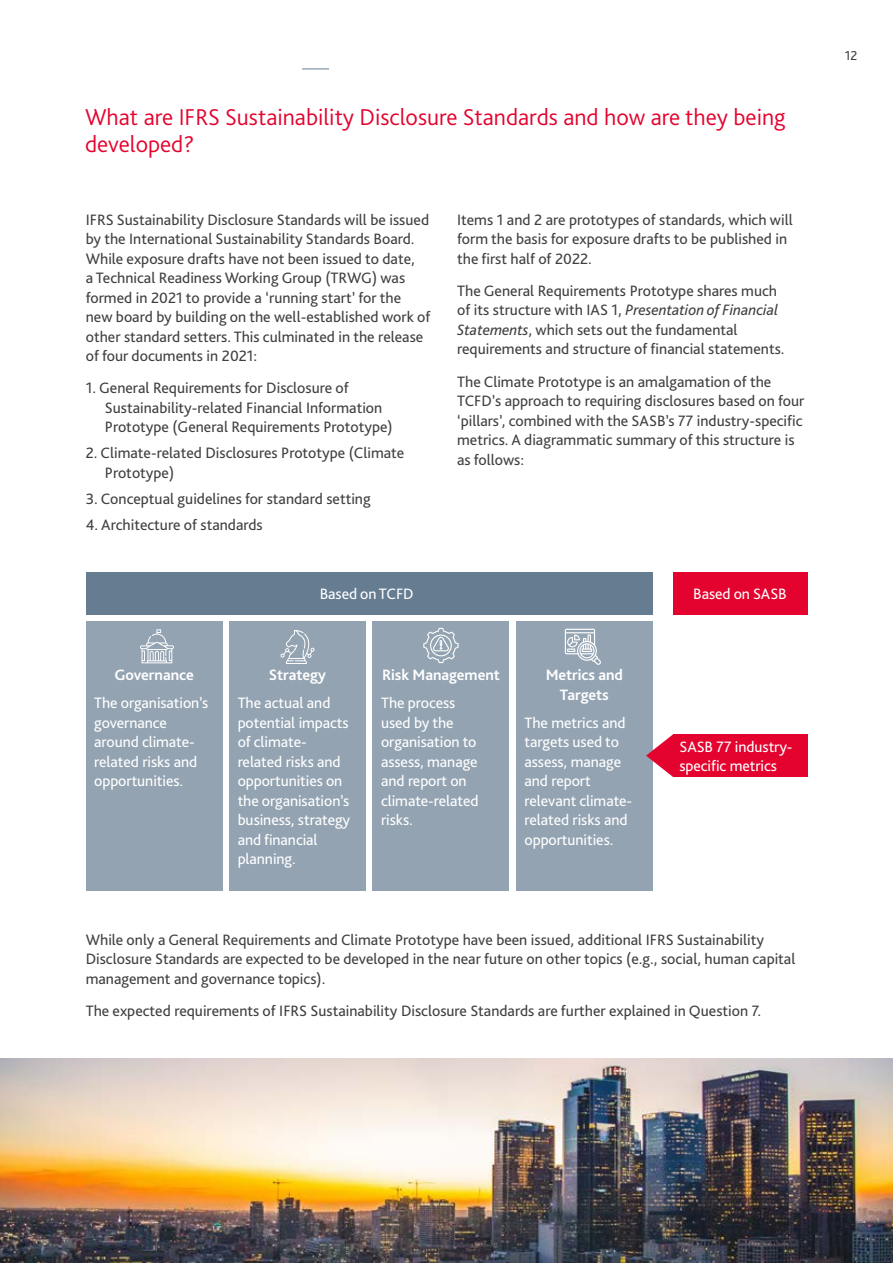
<style>
.page{position:relative;width:893px;height:1263px;background:#fff}
.page>*{position:absolute;margin:0;border:0;box-sizing:border-box;transform-origin:0 0}
.t1{font:300 24px/27px "Bliss Pro";color:#e4032e}
.t2{font:15.75px/19.5px "Bliss Pro";color:#404040}
.t3{font:15.75px/19.5px "Bliss Pro";letter-spacing:-.005em;color:#fff}
.t4{font:700 15.75px/19.5px "Bliss Pro";letter-spacing:-.005em;color:#fff;text-align:center}
.t5{font:13.5px "Bliss Pro";color:#404040}
.s1{font-style:italic}
</style>
<div class="page">
<div style="left:86px;top:621px;width:136px;height:269px;background:#93a3b2"></div>
<div style="left:229px;top:621px;width:137px;height:269px;background:#93a3b2"></div>
<div style="left:373px;top:621px;width:136px;height:269px;background:#93a3b2"></div>
<div style="left:516px;top:621px;width:137px;height:269px;background:#93a3b2"></div>
<svg style="left:140px;top:629px;width:34px;height:34px"></svg>
<div style="left:86px;top:572px;width:567px;height:42px;background:#657c91"></div>
<div style="left:673px;top:572px;width:134px;height:42px;background:#e4032e"></div>
<div style="left:673px;top:734px;width:134px;height:43px;background:#e4032e"></div>
<svg style="left:646px;top:734px;width:27px;height:43px"></svg>
<svg style="left:280px;top:630px;width:35px;height:34px"></svg>
<svg style="left:423px;top:628px;width:36px;height:35px"></svg>
<svg style="left:565px;top:629px;width:36px;height:36px"></svg>
<img style="left:0;top:1059px;width:893px;height:204px">
<svg style="left:302px;top:69px;width:27px;height:1px"></svg>
<h1 class="t1" style="left:85px;top:102px;width:702px">What are IFRS Sustainability Disclosure Standards and how are they being developed?</h1>
<p class="t2" style="left:86px;top:209px;width:346px">IFRS Sustainability Disclosure Standards will be issued by the International Sustainability Standards Board.<br>While exposure drafts have not been issued to date,<br>a Technical Readiness Working Group (TRWG) was formed in 2021 to provide a ‘running start’ for the new board by building on the well-established work of other standard setters. This culminated in the release of four documents in 2021:</p>
<p class="t2" style="left:105px;top:378px;width:289px;text-indent:-19px">1. General Requirements for Disclosure of<br>Sustainability-related Financial Information<br>Prototype (General Requirements Prototype)</p>
<p class="t2" style="left:105px;top:443px;width:301px;text-indent:-19px">2. Climate-related Disclosures Prototype (Climate<br>Prototype)</p>
<p class="t2" style="left:86px;top:488px;width:286px">3. Conceptual guidelines for standard setting</p>
<p class="t2" style="left:86px;top:514px;width:179px">4. Architecture of standards</p>
<p class="t2" style="left:457px;top:209px;width:337px">Items 1 and 2 are prototypes of standards, which will form the basis for exposure drafts to be published in the first half of 2022.</p>
<p class="t2" style="left:457px;top:280px;width:329px">The General Requirements Prototype shares much of its structure with IAS 1, <span class="s1">Presentation of Financial Statements</span>, which sets out the fundamental requirements and structure of financial statements.</p>
<p class="t2" style="left:457px;top:371px;width:349px">The Climate Prototype is an amalgamation of the TCFD’s approach to requiring disclosures based on four ‘pillars’, combined with the SASB’s 77 industry-specific metrics. A diagrammatic summary of this structure is as follows:</p>
<p class="t4" style="left:114px;top:665px;width:81px">Governance</p>
<p class="t3" style="left:94px;top:693px;width:116px">The organisation’s governance around climate&shy;related risks and opportunities.</p>
<p class="t3" style="left:320px;top:584px;width:95px">Based on TCFD</p>
<p class="t3" style="left:693px;top:584px;width:95px">Based on SASB</p>
<p class="t4" style="left:269px;top:665px;width:59px">Strategy</p>
<p class="t3" style="left:238px;top:693px;width:114px">The actual and potential impacts of climate&shy;related risks and opportunities on the organisation’s business, strategy and financial planning.</p>
<p class="t4" style="left:382px;top:665px;width:119px">Risk Management</p>
<p class="t3" style="left:381px;top:693px;width:99px">The process used by the organisation to assess, manage and report on climate-related risks.</p>
<p class="t4" style="left:546px;top:665px;width:79px">Metrics and<br>Targets</p>
<p class="t3" style="left:524px;top:712px;width:109px">The metrics and targets used to assess, manage and report relevant climate&shy;related risks and opportunities.</p>
<p class="t3" style="left:679px;top:736px;width:115px">SASB 77 industry&shy;specific metrics</p>
<p class="t2" style="left:86px;top:929px;width:711px">While only a General Requirements and Climate Prototype have been issued, additional IFRS Sustainability<br>Disclosure Standards are expected to be developed in the near future on other topics (e.g., social, human capital management and governance topics).</p>
<p class="t2" style="left:86px;top:1001px;width:677px">The expected requirements of IFRS Sustainability Disclosure Standards are further explained in Question 7.</p>
<p class="t5" style="left:845px;top:47px;width:14px">12</p>
</div>
